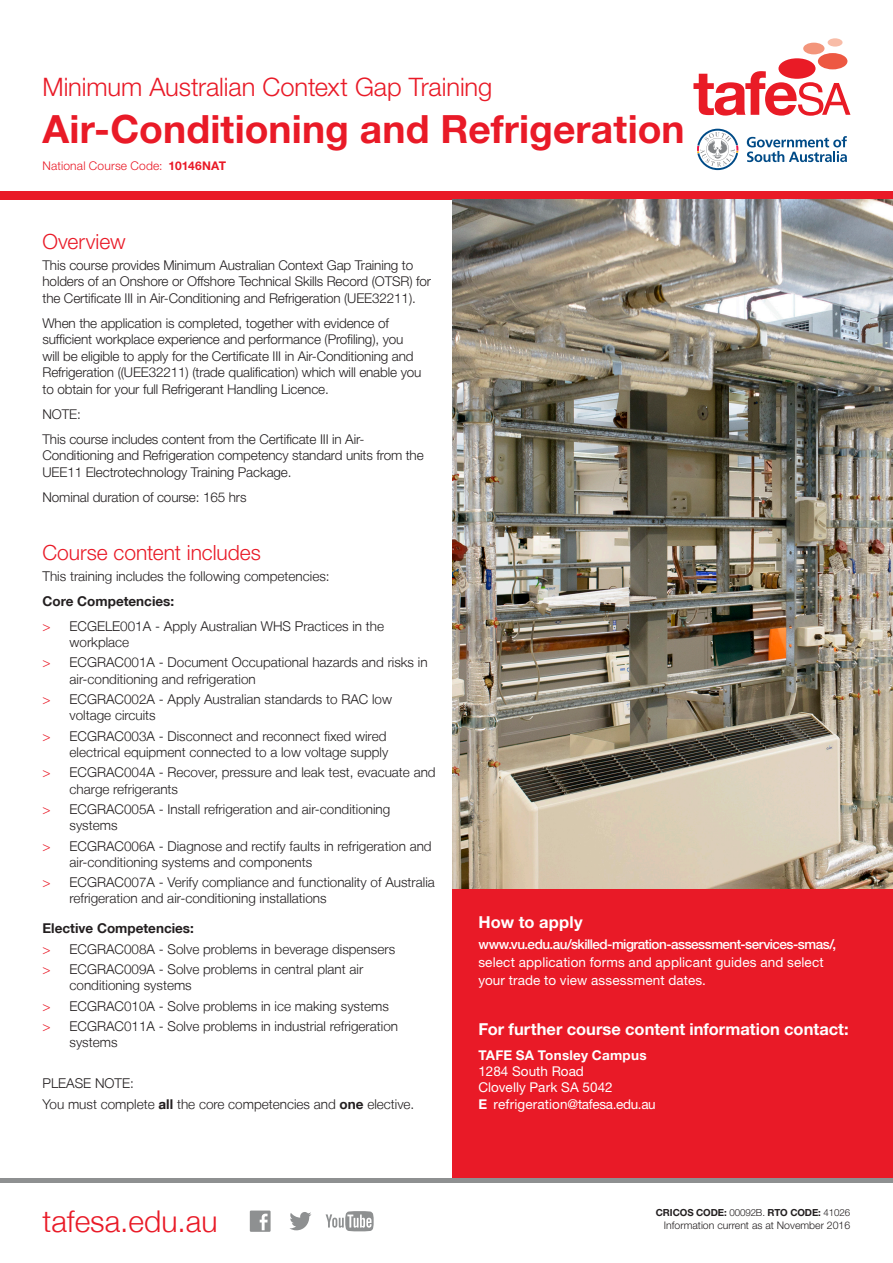
<style>
.page{position:relative;width:893px;height:1263px;background:#fff}
.page>*{position:absolute;margin:0;border:0;box-sizing:border-box;transform-origin:0 0}
.Course_Name{font:700 39px "Helvetica Neue LT Std";color:#e91a27}
.t1{font:300 30px "Helvetica Neue LT";color:#e91a27}
.Certificate_Diploma{font:300 25.5px "Helvetica Neue LT Std";letter-spacing:-.005em;color:#e91a27}
.Body_Red_Heading{font:300 21px "Helvetica Neue LT Std";color:#e91a27}
.Intro_Para{font:300 21px "Helvetica Neue LT Std";color:#e91a27}
.Body_Main_Black_Text{font:700 16.5px "Helvetica Neue LT Std";color:#fff}
.Body_Red_Heading-2{font:700 16.5px "Helvetica Neue LT Std";letter-spacing:.01em;color:#fff}
.Bullet_Points{font:300 13.5px/16.2px "Helvetica Neue LT";color:#231f20}
.Body_Main_Black_Text-2{font:300 13.5px/16.5px "Helvetica Neue LT Std";letter-spacing:-.01em;color:#231f20}
.Body_Main_Black_Text-3{font:13.5px/18px "Helvetica Neue LT Std";letter-spacing:.01em;color:#fff}
.Campus_address_detai{font:13.5px "Helvetica Neue LT Std";color:#fff}
.Body_Main_Black_Text-4{font:300 13.5px "Helvetica Neue LT";color:#231f20}
.Bullet_Points-2{font:700 13.5px "Helvetica Neue LT";color:#231f20}
.Contact_details{font:700 13.5px "Helvetica Neue LT Std";letter-spacing:.02em;color:#fff}
.Body_Main_Black_Text-5{font:700 13.5px "Helvetica Neue LT";color:#231f20}
.National_Code{font:300 12px "Helvetica Neue LT Std";letter-spacing:.015em;color:#e91a27}
.t2{font:300 10.5px "Helvetica Neue LT Std";color:#231f20}
.t3{font:700 9.75px "Helvetica Neue LT Std";letter-spacing:-.01em;color:#231f20}
.s1{font-weight:700}
.s2{color:#e91a27}
.s3{font-weight:500}
.s4{font-weight:300}
</style>
<div class="page">
<hr style="left:0;top:1178px;width:893px;height:4px;background:#8e9091">
<div style="left:453px;top:200px;width:440px;height:978px;background:#e91a27"></div>
<svg style="left:693px;top:71px;width:157px;height:45px"></svg>
<div style="left:778px;top:58px;width:37px;height:21px;background:#e91b26;border-radius:50%"></div>
<div style="left:818px;top:53px;width:29px;height:16px;background:#ed5842;border-radius:50%"></div>
<div style="left:803px;top:43px;width:21px;height:11px;background:#f3957b;border-radius:50%"></div>
<div style="left:828px;top:38px;width:14px;height:9px;background:#f8bca7;border-radius:50%"></div>
<svg style="left:747px;top:136px;width:100px;height:26px"></svg>
<svg style="left:697px;top:129px;width:41px;height:41px"></svg>
<svg style="left:289px;top:1212px;width:22px;height:18px"></svg>
<svg style="left:250px;top:1210px;width:21px;height:22px"></svg>
<svg style="left:326px;top:1211px;width:48px;height:20px"></svg>
<div style="left:0;top:191px;width:893px;height:9px;background:#e91a27"></div>
<img style="left:453px;top:200px;width:440px;height:689px">
<p class="Certificate_Diploma" style="left:43px;top:71px;width:451px">Minimum Australian Context Gap Training</p>
<p class="Course_Name" style="left:43px;top:105px;width:644px">Air-Conditioning and Refrigeration</p>
<p class="National_Code" style="left:43px;top:158px;width:185px">National Course Code: <span class="s1">10146NAT</span></p>
<p class="Intro_Para" style="left:43px;top:229px;width:85px">Overview</p>
<p class="Body_Main_Black_Text-2" style="left:43px;top:256px;width:390px">This course provides Minimum Australian Context Gap Training to holders of an Onshore or Offshore Technical Skills Record (OTSR) for the Certificate III in Air-Conditioning and Refrigeration (UEE32211).</p>
<p class="Body_Main_Black_Text-2" style="left:43px;top:314px;width:380px">When the application is completed, together with evidence of sufficient workplace experience and performance (Profiling), you will be eligible to apply for the Certificate III in Air-Conditioning and Refrigeration ((UEE32211) (trade qualification) which will enable you to obtain for your full Refrigerant Handling Licence.</p>
<p class="Body_Main_Black_Text-2" style="left:43px;top:405px;width:40px">NOTE:</p>
<p class="Body_Main_Black_Text-2" style="left:43px;top:430px;width:383px">This course includes content from the Certificate III in Air-<br>Conditioning and Refrigeration competency standard units from the<br>UEE11 Electrotechnology Training Package.</p>
<p class="Body_Main_Black_Text-2" style="left:43px;top:488px;width:205px">Nominal duration of course: 165 hrs</p>
<p class="Body_Red_Heading" style="left:43px;top:540px;width:220px">Course content includes</p>
<p class="Body_Main_Black_Text-4" style="left:43px;top:568px;width:289px">This training includes the following competencies:</p>
<p class="Body_Main_Black_Text-5" style="left:43px;top:593px;width:133px">Core Competencies:</p>
<p class="Bullet_Points" style="left:70px;top:617px;width:316px;text-indent:-27px"><span class="s2">&gt;</span> ECGELE001A - Apply Australian WHS Practices in the workplace</p>
<p class="Bullet_Points" style="left:70px;top:654px;width:360px;text-indent:-27px"><span class="s2">&gt;</span> ECGRAC001A - Document Occupational hazards and risks in air-conditioning and refrigeration</p>
<p class="Bullet_Points" style="left:70px;top:691px;width:324px;text-indent:-27px"><span class="s2">&gt;</span> ECGRAC002A - Apply Australian standards to RAC low voltage circuits</p>
<p class="Bullet_Points" style="left:43px;top:727px;width:347px;text-align:right"><span class="s2">&gt;</span> ECGRAC003A - Disconnect and reconnect fixed wired electrical equipment connected to a low voltage supply</p>
<p class="Bullet_Points" style="left:70px;top:764px;width:368px;text-indent:-27px"><span class="s2">&gt;</span> ECGRAC004A - Recover, pressure and leak test, evacuate and charge refrigerants</p>
<p class="Bullet_Points" style="left:70px;top:801px;width:322px;text-indent:-27px"><span class="s2">&gt;</span> ECGRAC005A - Install refrigeration and air-conditioning systems</p>
<p class="Bullet_Points" style="left:70px;top:837px;width:364px;text-indent:-27px"><span class="s2">&gt;</span> ECGRAC006A - Diagnose and rectify faults in refrigeration and air-conditioning systems and components</p>
<p class="Bullet_Points" style="left:70px;top:874px;width:367px;text-indent:-27px"><span class="s2">&gt;</span> ECGRAC007A - Verify compliance and functionality of Australia refrigeration and air-conditioning installations</p>
<p class="Bullet_Points-2" style="left:43px;top:920px;width:153px">Elective Competencies:</p>
<p class="Bullet_Points" style="left:43px;top:940px;width:354px"><span class="s2">&gt;</span> ECGRAC008A - Solve problems in beverage dispensers</p>
<p class="Bullet_Points" style="left:70px;top:961px;width:295px;text-indent:-27px"><span class="s2">&gt;</span> ECGRAC009A - Solve problems in central plant air conditioning systems</p>
<p class="Bullet_Points" style="left:43px;top:997px;width:348px"><span class="s2">&gt;</span> ECGRAC010A - Solve problems in ice making systems</p>
<p class="Bullet_Points" style="left:70px;top:1018px;width:330px;text-indent:-27px"><span class="s2">&gt;</span> ECGRAC011A - Solve problems in industrial refrigeration systems</p>
<p class="Bullet_Points" style="left:43px;top:1075px;width:93px">PLEASE NOTE:</p>
<p class="Bullet_Points" style="left:43px;top:1095px;width:373px">You must complete <span class="s1">all</span> the core competencies and <span class="s1">one</span> elective.</p>
<p class="Body_Red_Heading-2" style="left:478px;top:912px;width:106px">How to apply</p>
<p class="Body_Main_Black_Text-3" style="left:478px;top:935px;width:359px"><span class="s3">www.vu.edu.au/skilled-migration-assessment-services-smas/, </span>select application forms and applicant guides and select your trade to view assessment dates.</p>
<p class="Body_Main_Black_Text" style="left:478px;top:1019px;width:372px">For further course content information contact:</p>
<p class="Contact_details" style="left:478px;top:1046px;width:170px">TAFE SA Tonsley Campus</p>
<p class="Campus_address_detai" style="left:478px;top:1063px;width:107px">1284 South Road</p>
<p class="Campus_address_detai" style="left:478px;top:1079px;width:136px">Clovelly Park SA 5042</p>
<p class="Campus_address_detai" style="left:478px;top:1096px;width:179px"><span class="s1">E</span> refrigeration@tafesa.edu.au</p>
<p class="t1" style="left:43px;top:1203px;width:177px">tafesa.edu.au</p>
<p class="t3" style="left:656px;top:1207px;width:196px">CRICOS CODE: <span class="s4">00092B.</span> RTO CODE: <span class="s4">41026</span></p>
<p class="t2" style="left:664px;top:1219px;width:188px">Information current as at November 2016</p>
</div>
